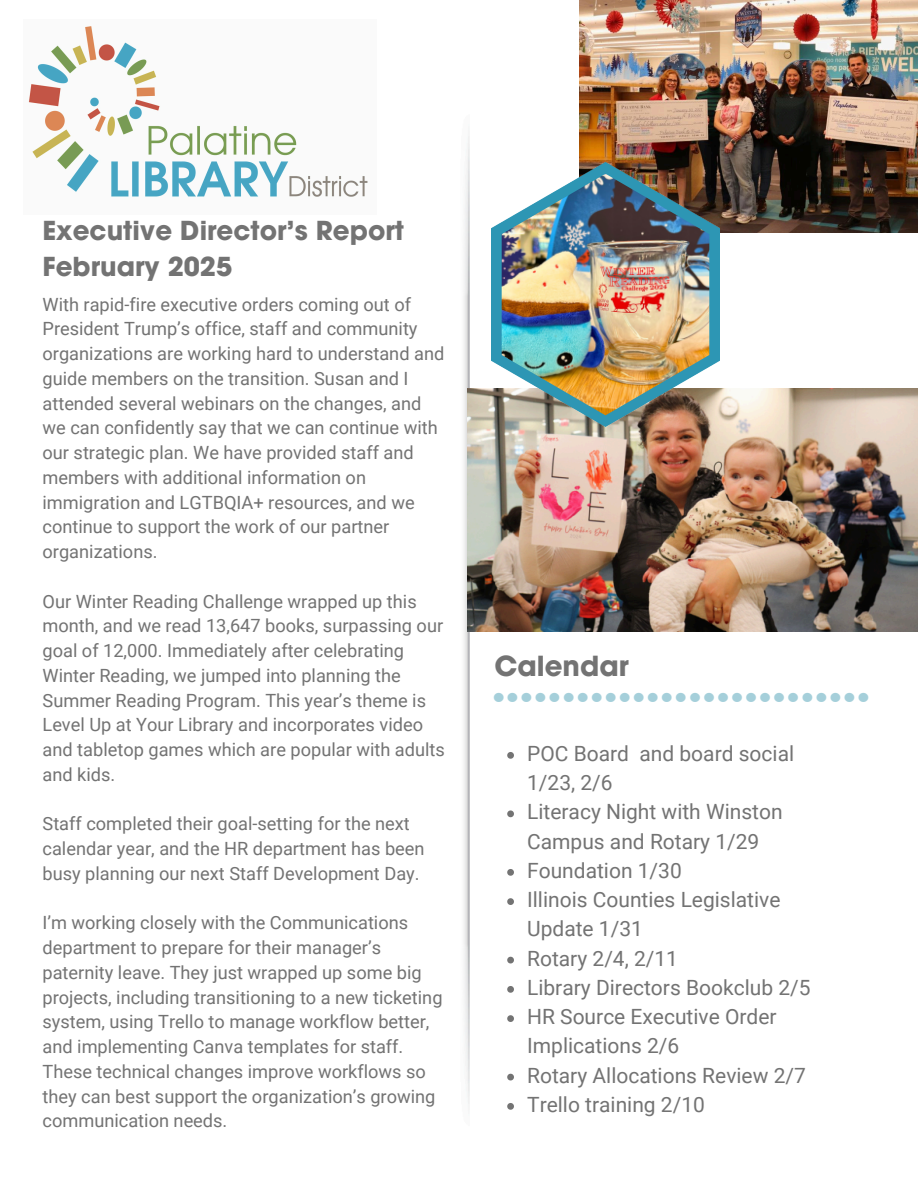
<style>
.page{position:relative;width:918px;height:1188px;background:#fff}
.page>*{position:absolute;margin:0;border:0;box-sizing:border-box;transform-origin:0 0}
.t1{font:45px "Futura Black BT";color:#78b8c8}
.t2{font:700 27.6px "ITC Avant Garde Pro";color:#737373}
.t3{font:700 26.1px/36px "ITC Avant Garde Pro";color:#737373}
.t4{font:21px/29.2px "Roboto";color:#737373}
.t5{font:18.3px/24.8px "Roboto";color:#737373}
</style>
<div class="page">
<img style="left:28px;top:26px;width:340px;height:171px">
<img style="left:464px;top:0;width:454px;height:1104px">
<img style="left:468px;top:389px;width:450px;height:242px">
<img style="left:580px;top:0;width:338px;height:232px">
<img style="left:491px;top:163px;width:229px;height:263px">
<img style="left:502px;top:174px;width:207px;height:241px">
<svg style="left:507px;top:752px;width:7px;height:7px"></svg>
<svg style="left:507px;top:810px;width:7px;height:7px"></svg>
<svg style="left:507px;top:869px;width:7px;height:7px"></svg>
<svg style="left:507px;top:898px;width:7px;height:7px"></svg>
<svg style="left:507px;top:957px;width:7px;height:6px"></svg>
<svg style="left:507px;top:986px;width:7px;height:7px"></svg>
<svg style="left:507px;top:1015px;width:7px;height:7px"></svg>
<svg style="left:507px;top:1074px;width:7px;height:6px"></svg>
<svg style="left:507px;top:1103px;width:7px;height:7px"></svg>
<p class="t3" style="left:43px;top:216px;width:363px">Executive Director’s Report<br>February 2025</p>
<p class="t5" style="left:43px;top:292px;width:403px">With rapid-fire executive orders coming out of President Trump’s office, staff and community organizations are working hard to understand and guide members on the transition. Susan and I attended several webinars on the changes, and we can confidently say that we can continue with our strategic plan. We have provided staff and members with additional information on immigration and LGTBQIA+ resources, and we continue to support the work of our partner organizations.</p>
<p class="t5" style="left:43px;top:589px;width:404px">Our Winter Reading Challenge wrapped up this month, and we read 13,647 books, surpassing our goal of 12,000. Immediately after celebrating Winter Reading, we jumped into planning the Summer Reading Program. This year’s theme is Level Up at Your Library and incorporates video and tabletop games which are popular with adults and kids.</p>
<h1 class="t5" style="left:43px;top:812px;width:384px">Staff completed their goal-setting for the next calendar year, and the HR department has been busy planning our next Staff Development Day.</h1>
<p class="t5" style="left:43px;top:911px;width:402px">I’m working closely with the Communications department to prepare for their manager’s paternity leave. They just wrapped up some big projects, including transitioning to a new ticketing system, using Trello to manage workflow better, and implementing Canva templates for staff.<br>These technical changes improve workflows so they can best support the organization’s growing communication needs.</p>
<p class="t2" style="left:494px;top:655px;width:136px">Calendar</p>
<h1 class="t1" style="left:491px;top:659px;width:381px">...........................</h1>
<p class="t4" style="left:527px;top:739px;width:269px">POC Board and board social<br>1/23, 2/6</p>
<p class="t4" style="left:527px;top:798px;width:257px">Literacy Night with Winston<br>Campus and Rotary 1/29</p>
<p class="t4" style="left:527px;top:856px;width:156px">Foundation 1/30</p>
<p class="t4" style="left:527px;top:885px;width:255px">Illinois Counties Legislative<br>Update 1/31</p>
<p class="t4" style="left:527px;top:944px;width:152px">Rotary 2/4, 2/11</p>
<p class="t4" style="left:527px;top:973px;width:285px">Library Directors Bookclub 2/5</p>
<p class="t4" style="left:527px;top:1002px;width:251px">HR Source Executive Order<br>Implications 2/6</p>
<p class="t4" style="left:527px;top:1061px;width:280px">Rotary Allocations Review 2/7</p>
<p class="t4" style="left:527px;top:1090px;width:179px">Trello training 2/10</p>
</div>
